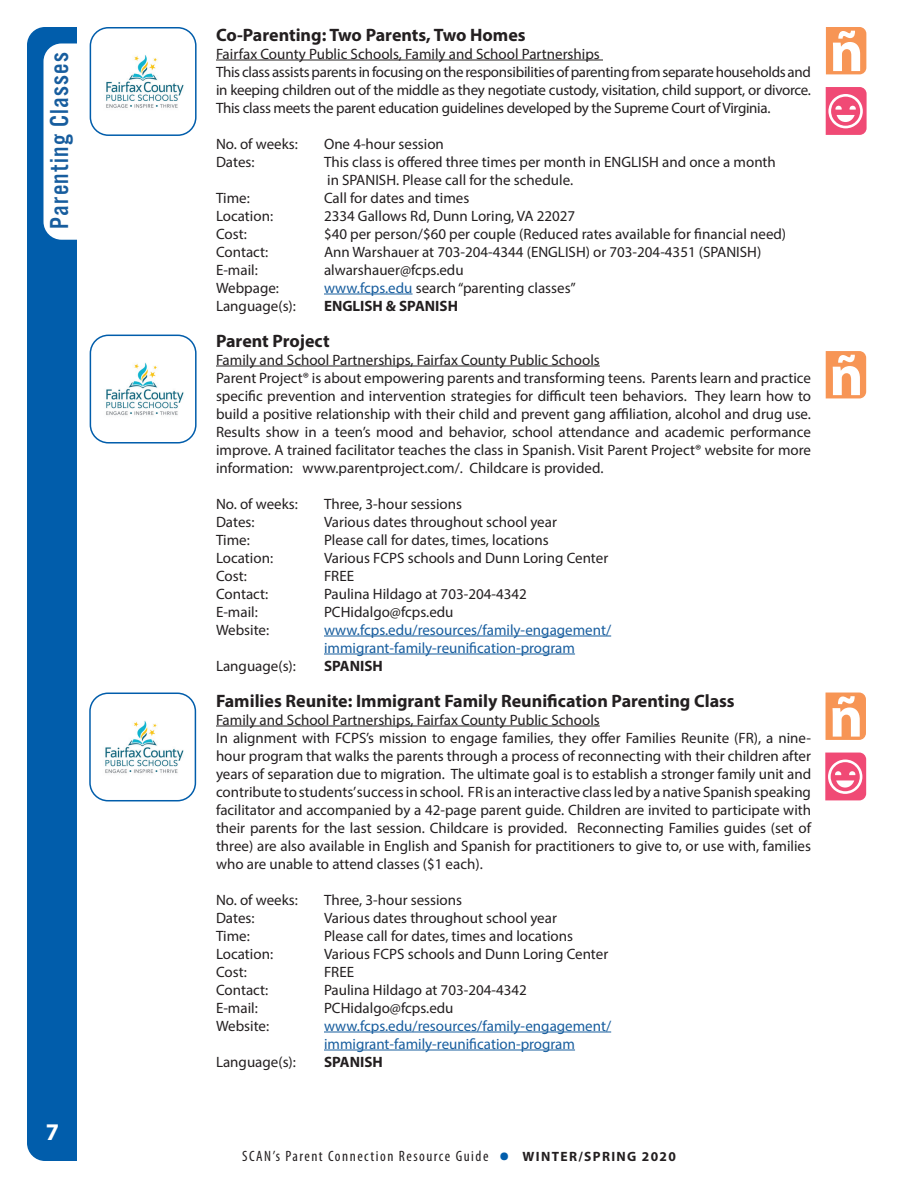
<style>
.page{position:relative;width:918px;height:1188px;background:#fff}
.page>*{position:absolute;margin:0;border:0;box-sizing:border-box;transform-origin:0 0}
.t1{font:700 condensed 36px "Myriad Pro";color:#015dab}
.t2{font:27px "Alternate Got No 3 D";letter-spacing:.05em;color:#175d9e}
.t3{font:700 24px "Myriad Pro";color:#fff}
.t4{font:700 18px "Myriad Pro";color:#231f20}
.t5{font:15px/18px "Myriad Pro";color:#231f20}
.t6{font:15px/18px "Myriad Pro";letter-spacing:-.02em;color:#231f20}
.t7{font:15px/18px "Myriad Pro";color:#175d9e}
.t8{font:condensed 15px "Myriad Pro";letter-spacing:.1em;color:#231f20}
.t9{font:700 15px "Myriad Pro";color:#231f20}
.t10{font:700 13.5px "Myriad Pro";letter-spacing:.1em;color:#231f20}
.s1{color:#175d9e}
</style>
<div class="page">
<hr style="left:216px;top:60px;width:387px;height:1px;background:#231f20">
<hr style="left:324px;top:294px;width:89px;height:1px;background:#175d9e">
<hr style="left:216px;top:366px;width:384px;height:1px;background:#231f20">
<hr style="left:324px;top:636px;width:287px;height:1px;background:#175d9e">
<hr style="left:324px;top:654px;width:251px;height:1px;background:#175d9e">
<hr style="left:216px;top:726px;width:384px;height:1px;background:#231f20">
<hr style="left:324px;top:1032px;width:287px;height:1px;background:#175d9e">
<hr style="left:324px;top:1050px;width:251px;height:1px;background:#175d9e">
<div style="left:27px;top:27px;width:67px;height:1134px;background:#015dab;border-radius:18px"></div>
<div style="left:77px;top:19px;width:40px;height:1142px;background:#fff"></div>
<div style="left:44px;top:44px;width:64px;height:196px;background:#fff;border-radius:18px"></div>
<div style="left:90px;top:335px;width:107px;height:109px;border:2px solid #015dab;border-radius:18px"></div>
<img style="left:106px;top:362px;width:78px;height:54px">
<svg style="left:826px;top:351px;width:40px;height:47px"></svg>
<div style="left:90px;top:27px;width:107px;height:109px;border:2px solid #015dab;border-radius:18px"></div>
<img style="left:106px;top:55px;width:78px;height:53px">
<svg style="left:826px;top:27px;width:40px;height:47px"></svg>
<svg style="left:826px;top:87px;width:41px;height:48px"></svg>
<div style="left:89px;top:693px;width:107px;height:108px;border:2px solid #015dab;border-radius:18px"></div>
<img style="left:105px;top:720px;width:79px;height:54px">
<svg style="left:826px;top:693px;width:40px;height:47px"></svg>
<svg style="left:825px;top:753px;width:41px;height:47px;background:#f37193"></svg>
<h2 class="t2" style="left:45px;top:229px;width:179px;rotate:-90deg">Parenting Classes</h2>
<h3 class="t3" style="left:46px;top:1117px;width:15px">7</h3>
<p class="t4" style="left:216px;top:23px;width:311px">Co-Parenting: Two Parents, Two Homes</p>
<p class="t6" style="left:216px;top:44px;width:597px">Fairfax County Public Schools, Family and School Partnerships<br>This class assists parents in focusing on the responsibilities of parenting from separate households and in keeping children out of the middle as they negotiate custody, visitation, child support, or divorce.<br>This class meets the parent education guidelines developed by the Supreme Court of Virginia.</p>
<p class="t5" style="left:216px;top:134px;width:83px">No. of weeks:</p>
<p class="t5" style="left:324px;top:134px;width:121px">One 4-hour session</p>
<p class="t5" style="left:216px;top:152px;width:40px">Dates:</p>
<p class="t5" style="left:324px;top:152px;width:453px">This class is offered three times per month in ENGLISH and once a month in SPANISH. Please call for the schedule.</p>
<p class="t5" style="left:216px;top:188px;width:35px">Time:</p>
<p class="t5" style="left:324px;top:188px;width:147px">Call for dates and times</p>
<p class="t5" style="left:216px;top:206px;width:59px">Location:</p>
<p class="t5" style="left:324px;top:206px;width:253px">2334 Gallows Rd, Dunn Loring, VA 22027</p>
<p class="t5" style="left:216px;top:224px;width:32px">Cost:</p>
<p class="t5" style="left:324px;top:224px;width:464px">$40 per person/$60 per couple (Reduced rates available for financial need)</p>
<p class="t5" style="left:216px;top:242px;width:54px">Contact:</p>
<p class="t5" style="left:324px;top:242px;width:439px">Ann Warshauer at 703-204-4344 (ENGLISH) or 703-204-4351 (SPANISH)</p>
<p class="t5" style="left:216px;top:260px;width:43px">E-mail:</p>
<p class="t5" style="left:324px;top:260px;width:141px">alwarshauer@fcps.edu</p>
<p class="t5" style="left:216px;top:278px;width:65px">Webpage:</p>
<p class="t5" style="left:324px;top:278px;width:253px"><span class="s1">www.fcps.edu</span> search “parenting classes”</p>
<p class="t5" style="left:216px;top:296px;width:81px">Language(s):</p>
<p class="t9" style="left:324px;top:296px;width:136px">ENGLISH &amp; SPANISH</p>
<p class="t4" style="left:216px;top:329px;width:115px">Parent Project</p>
<p class="t5" style="left:216px;top:350px;width:597px">Family and School Partnerships, Fairfax County Public Schools<br>Parent Project® is about empowering parents and transforming teens. Parents learn and practice specific prevention and intervention strategies for difficult teen behaviors. They learn how to build a positive relationship with their child and prevent gang affiliation, alcohol and drug use.<br>Results show in a teen’s mood and behavior, school attendance and academic performance improve. A trained facilitator teaches the class in Spanish. Visit Parent Project® website for more information: www.parentproject.com/. Childcare is provided.</p>
<p class="t5" style="left:216px;top:494px;width:83px">No. of weeks:</p>
<p class="t5" style="left:324px;top:494px;width:140px">Three, 3-hour sessions</p>
<p class="t5" style="left:216px;top:512px;width:40px">Dates:</p>
<p class="t5" style="left:324px;top:512px;width:234px">Various dates throughout school year</p>
<p class="t5" style="left:216px;top:530px;width:35px">Time:</p>
<p class="t5" style="left:324px;top:530px;width:226px">Please call for dates, times, locations</p>
<p class="t5" style="left:216px;top:548px;width:59px">Location:</p>
<p class="t5" style="left:324px;top:548px;width:286px">Various FCPS schools and Dunn Loring Center</p>
<p class="t5" style="left:216px;top:566px;width:32px">Cost:</p>
<p class="t5" style="left:324px;top:566px;width:32px">FREE</p>
<p class="t5" style="left:216px;top:584px;width:54px">Contact:</p>
<p class="t5" style="left:324px;top:584px;width:204px">Paulina Hildago at 703-204-4342</p>
<p class="t5" style="left:216px;top:602px;width:43px">E-mail:</p>
<p class="t5" style="left:324px;top:602px;width:131px">PCHidalgo@fcps.edu</p>
<p class="t5" style="left:216px;top:620px;width:55px">Website:</p>
<p class="t7" style="left:324px;top:620px;width:289px">www.fcps.edu/resources/family-engagement/ immigrant-family-reunification-program</p>
<p class="t5" style="left:216px;top:656px;width:81px">Language(s):</p>
<p class="t9" style="left:324px;top:656px;width:60px">SPANISH</p>
<p class="t4" style="left:216px;top:689px;width:520px">Families Reunite: Immigrant Family Reunification Parenting Class</p>
<p class="t5" style="left:216px;top:710px;width:597px">Family and School Partnerships, Fairfax County Public Schools<br>In alignment with FCPS’s mission to engage families, they offer Families Reunite (FR), a nine&shy;hour program that walks the parents through a process of reconnecting with their children after years of separation due to migration. The ultimate goal is to establish a stronger family unit and contribute to students’success in school. FR is an interactive class led by a native Spanish speaking facilitator and accompanied by a 42-page parent guide. Children are invited to participate with their parents for the last session. Childcare is provided. Reconnecting Families guides (set of three) are also available in English and Spanish for practitioners to give to, or use with, families who are unable to attend classes ($1 each).</p>
<p class="t5" style="left:216px;top:890px;width:83px">No. of weeks:</p>
<p class="t5" style="left:324px;top:890px;width:140px">Three, 3-hour sessions</p>
<p class="t5" style="left:216px;top:908px;width:40px">Dates:</p>
<p class="t5" style="left:324px;top:908px;width:234px">Various dates throughout school year</p>
<p class="t5" style="left:216px;top:926px;width:35px">Time:</p>
<p class="t5" style="left:324px;top:926px;width:251px">Please call for dates, times and locations</p>
<p class="t5" style="left:216px;top:944px;width:59px">Location:</p>
<p class="t5" style="left:324px;top:944px;width:286px">Various FCPS schools and Dunn Loring Center</p>
<p class="t5" style="left:216px;top:962px;width:32px">Cost:</p>
<p class="t5" style="left:324px;top:962px;width:32px">FREE</p>
<p class="t5" style="left:216px;top:980px;width:54px">Contact:</p>
<p class="t5" style="left:324px;top:980px;width:204px">Paulina Hildago at 703-204-4342</p>
<p class="t5" style="left:216px;top:998px;width:43px">E-mail:</p>
<p class="t5" style="left:324px;top:998px;width:131px">PCHidalgo@fcps.edu</p>
<p class="t5" style="left:216px;top:1016px;width:55px">Website:</p>
<p class="t7" style="left:324px;top:1016px;width:289px">www.fcps.edu/resources/family-engagement/ immigrant-family-reunification-program</p>
<p class="t5" style="left:216px;top:1052px;width:81px">Language(s):</p>
<p class="t9" style="left:324px;top:1052px;width:60px">SPANISH</p>
<p class="t8" style="left:242px;top:1147px;width:248px">SCAN’s Parent Connection Resource Guide</p>
<h1 class="t1" style="left:499px;top:1131px;width:12px">•</h1>
<p class="t10" style="left:523px;top:1148px;width:155px">WINTER/SPRING 2020</p>
</div>
